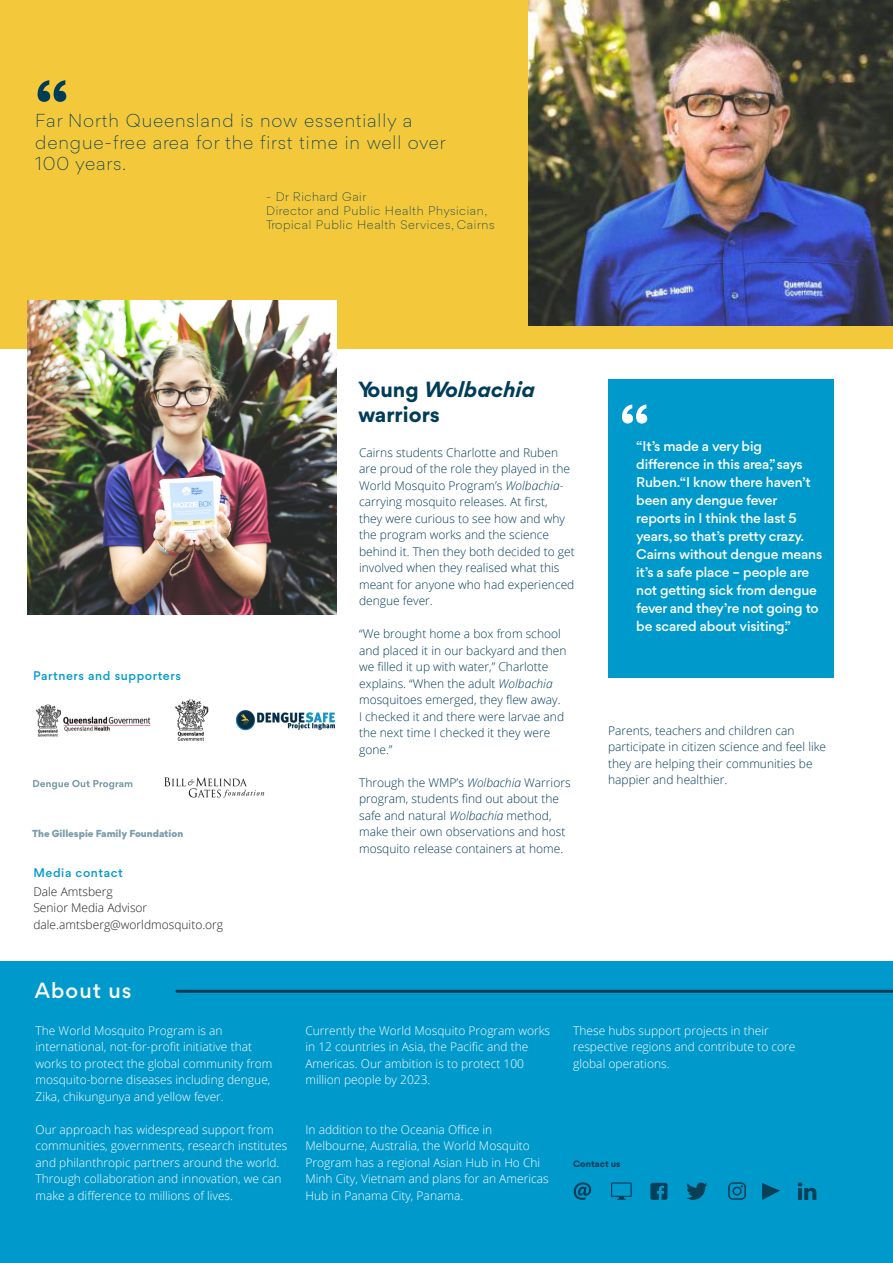
<style>
.page{position:relative;width:893px;height:1263px;background:#fff}
.page>*{position:absolute;margin:0;border:0;box-sizing:border-box;transform-origin:0 0}
.t1{font:700 63px "Gordita";color:#003b57}
.t2{font:700 55.5px "Gordita";color:#fff}
.t3{font:700 21px/25.5px "Gordita";color:#013c58}
.t4{font:500 21px "Gordita";letter-spacing:.05em;color:#fff}
.t5{font:300 18px/21.6px "Gordita";letter-spacing:.05em;color:#013c58}
.t6{font:500 13.5px/18px "Gordita";letter-spacing:-.01em;color:#fff}
.t7{font:300 12px/16.5px "Open Sans";color:#013c58}
.t8{font:300 12px/16.5px "Open Sans";color:#fff}
.t9{font:300 12px/14.4px "Gordita";letter-spacing:.05em;color:#013c58}
.t10{font:300 12px "Open Sans";color:#231f20}
.t11{font:500 12px "Gordita";letter-spacing:.05em;color:#09c}
.t12{font:900 9.75px "Gordita";color:#7b9dab}
.WMP_heading{font:700 9px "Gordita";color:#003b57}
.s1{font-style:italic}
</style>
<div class="page">
<div style="left:0;top:0;width:893px;height:349px;background:#f3c83a"></div>
<div style="left:0;top:961px;width:893px;height:302px;background:#09c"></div>
<hr style="left:177px;top:990px;width:716px;height:3px;background:#013c58">
<img style="left:529px;top:0;width:364px;height:325px">
<img style="left:27px;top:300px;width:309px;height:315px">
<div style="left:608px;top:379px;width:225px;height:299px;background:#09c"></div>
<svg style="left:728px;top:1182px;width:18px;height:18px"></svg>
<svg style="left:686px;top:1182px;width:21px;height:18px"></svg>
<svg style="left:650px;top:1183px;width:17px;height:17px"></svg>
<svg style="left:762px;top:1183px;width:18px;height:17px"></svg>
<svg style="left:798px;top:1182px;width:18px;height:18px"></svg>
<svg style="left:574px;top:1182px;width:17px;height:18px"></svg>
<svg style="left:611px;top:1182px;width:21px;height:18px"></svg>
<img style="left:35px;top:704px;width:116px;height:33px">
<img style="left:235px;top:710px;width:100px;height:20px">
<img style="left:164px;top:777px;width:100px;height:20px">
<svg style="left:33px;top:779px;width:100px;height:11px"></svg>
<img style="left:175px;top:699px;width:34px;height:42px">
<p class="t1" style="left:35px;top:57px;width:36px">“</p>
<p class="t5" style="left:35px;top:109px;width:412px">Far North Queensland is now essentially a dengue-free area for the first time in well over<br>100 years.</p>
<p class="t9" style="left:266px;top:189px;width:102px">- Dr Richard Gair</p>
<p class="t9" style="left:266px;top:203px;width:230px">Director and Public Health Physician,<br>Tropical Public Health Services, Cairns</p>
<p class="t11" style="left:33px;top:667px;width:149px">Partners and supporters</p>
<p class="t12" style="left:32px;top:825px;width:153px">The Gillespie Family Foundation</p>
<p class="t11" style="left:33px;top:865px;width:91px">Media contact</p>
<p class="t10" style="left:33px;top:883px;width:81px">Dale Amtsberg</p>
<p class="t10" style="left:33px;top:900px;width:115px">Senior Media Advisor</p>
<p class="t10" style="left:33px;top:916px;width:191px">dale.amtsberg@worldmosquito.org</p>
<p class="t3" style="left:358px;top:376px;width:178px">Young <span class="s1">Wolbachia </span>warriors</p>
<p class="t7" style="left:359px;top:444px;width:217px">Cairns students Charlotte and Ruben are proud of the role they played in the World Mosquito Program’s <span class="s1">Wolbachia&shy;</span>carrying mosquito releases. At first,<br>they were curious to see how and why the program works and the science behind it. Then they both decided to get involved when they realised what this meant for anyone who had experienced dengue fever.</p>
<p class="t7" style="left:359px;top:625px;width:209px">“We brought home a box from school and placed it in our backyard and then we filled it up with water,” Charlotte explains. “When the adult <span class="s1">Wolbachia </span>mosquitoes emerged, they flew away.<br>I checked it and there were larvae and the next time I checked it they were gone.”</p>
<p class="t7" style="left:359px;top:774px;width:213px">Through the WMP’s <span class="s1">Wolbachia</span> Warriors program, students find out about the safe and natural <span class="s1">Wolbachia</span> method, make their own observations and host mosquito release containers at home.</p>
<p class="t2" style="left:620px;top:384px;width:32px">“</p>
<p class="t6" style="left:636px;top:437px;width:188px">“It’s made a very big difference in this area,” says<br>Ruben.“I know there haven’t been any dengue fever reports in I think the last 5 years, so that’s pretty crazy.<br>Cairns without dengue means it’s a safe place – people are not getting sick from dengue fever and they’re not going to be scared about visiting.”</p>
<p class="t7" style="left:608px;top:722px;width:220px">Parents, teachers and children can participate in citizen science and feel like they are helping their communities be happier and healthier.</p>
<p class="t4" style="left:35px;top:976px;width:98px">About us</p>
<p class="t8" style="left:36px;top:1022px;width:189px">The World Mosquito Program is an</p>
<p class="t8" style="left:36px;top:1038px;width:218px">international, not-for-profit initiative that</p>
<p class="t8" style="left:36px;top:1055px;width:238px">works to protect the global community from</p>
<p class="t8" style="left:36px;top:1071px;width:236px">mosquito-borne diseases including dengue,</p>
<p class="t8" style="left:36px;top:1088px;width:190px">Zika, chikungunya and yellow fever.</p>
<p class="t8" style="left:36px;top:1121px;width:240px">Our approach has widespread support from</p>
<p class="t8" style="left:36px;top:1137px;width:253px">communities, governments, research institutes</p>
<p class="t8" style="left:36px;top:1154px;width:245px">and philanthropic partners around the world.</p>
<p class="t8" style="left:36px;top:1170px;width:247px">Through collaboration and innovation, we can</p>
<p class="t8" style="left:36px;top:1187px;width:199px">make a difference to millions of lives.</p>
<p class="t8" style="left:305px;top:1022px;width:246px">Currently the World Mosquito Program works</p>
<p class="t8" style="left:305px;top:1038px;width:224px">in 12 countries in Asia, the Pacific and the</p>
<p class="t8" style="left:305px;top:1055px;width:220px">Americas. Our ambition is to protect 100</p>
<p class="t8" style="left:305px;top:1071px;width:127px">million people by 2023.</p>
<p class="t8" style="left:305px;top:1121px;width:245px">In addition to the Oceania Office in Melbourne, Australia, the World Mosquito Program has a regional Asian Hub in Ho Chi Minh City, Vietnam and plans for an Americas Hub in Panama City, Panama.</p>
<p class="t8" style="left:573px;top:1022px;width:224px">These hubs support projects in their respective regions and contribute to core global operations.</p>
<p class="WMP_heading" style="left:573px;top:1157px;width:49px">Contact us</p>
</div>
